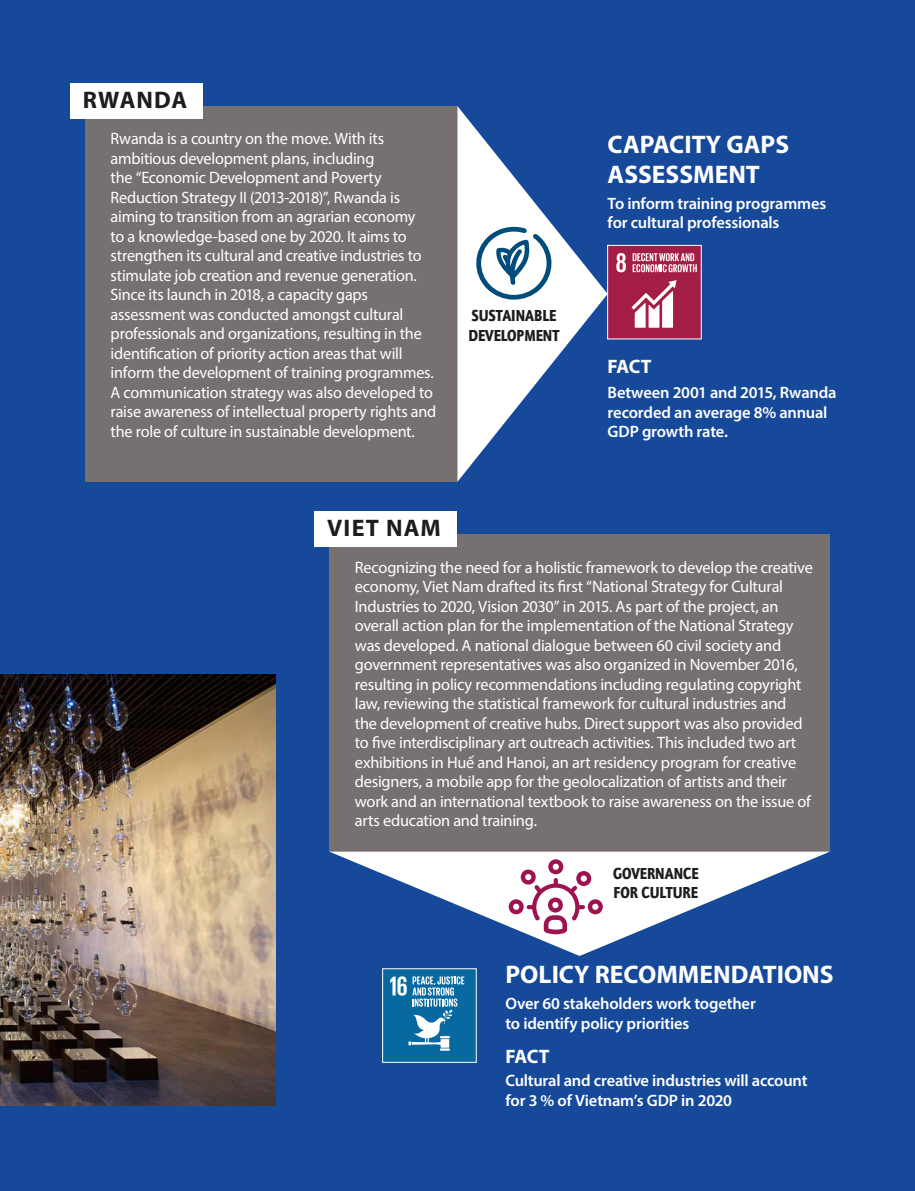
<style>
.page{position:relative;width:915px;height:1191px;background:#fff}
.page>*{position:absolute;margin:0;border:0;box-sizing:border-box;transform-origin:0 0}
.t1{font:700 25.5px/30px "Myriad Pro";color:#fff}
.t2{font:700 24px "Myriad Pro";letter-spacing:.045em;color:#1d1d1b}
.t3{font:700 19.5px "Myriad Pro";letter-spacing:-.025em;color:#fff}
.t4{font:16.5px/19.5px "Myriad Pro";letter-spacing:-.015em;color:#fff}
.t5{font:600 16.5px/19.5px "Myriad Pro";letter-spacing:-.015em;color:#fff}
.t6{font:900 16.5px/19.5px "Quay Sans ITC Std";color:#1d1d1b;scale:.85 1}
</style>
<div class="page">
<div style="left:0;top:0;width:914px;height:1191px;background:#17499a"></div>
<img style="left:0;top:674px;width:275px;height:432px">
<div style="left:85px;top:106px;width:372px;height:376px;background:#767170"></div>
<div style="left:329px;top:534px;width:500px;height:317px;background:#767170"></div>
<div style="left:70px;top:83px;width:132px;height:35px;background:#fff"></div>
<div style="left:314px;top:511px;width:143px;height:35px;background:#fff"></div>
<svg style="left:457px;top:106px;width:150px;height:376px"></svg>
<div style="left:607px;top:245px;width:94px;height:94px;background:#a41d44"></div>
<svg style="left:616px;top:253px;width:9px;height:19px"></svg>
<svg style="left:631px;top:280px;width:45px;height:48px"></svg>
<svg style="left:632px;top:253px;width:64px;height:19px"></svg>
<div style="left:607px;top:245px;width:94px;height:94px;border:1px solid #fff"></div>
<svg style="left:472px;top:224px;width:83px;height:76px;background:#bbcfdb"></svg>
<svg style="left:329px;top:851px;width:500px;height:105px"></svg>
<svg style="left:508px;top:859px;width:94px;height:75px;background:#e5c5d5"></svg>
<div style="left:382px;top:968px;width:94px;height:94px;background:#07699f"></div>
<svg style="left:390px;top:976px;width:74px;height:74px"></svg>
<div style="left:382px;top:968px;width:94px;height:94px;border:1px solid #fff"></div>
<h2 class="t2" style="left:83px;top:84px;width:106px">RWANDA</h2>
<p class="t4" style="left:111px;top:129px;width:327px">Rwanda is a country on the move. With its ambitious development plans, including<br>the “Economic Development and Poverty Reduction Strategy II (2013-2018)”, Rwanda is aiming to transition from an agrarian economy<br>to a knowledge-based one by 2020. It aims to strengthen its cultural and creative industries to stimulate job creation and revenue generation.<br>Since its launch in 2018, a capacity gaps assessment was conducted amongst cultural professionals and organizations, resulting in the identification of priority action areas that will inform the development of training programmes.<br>A communication strategy was also developed to raise awareness of intellectual property rights and the role of culture in sustainable development.</p>
<p class="t6" style="left:468px;top:306px;width:108px">SUSTAINABLE<br>DEVELOPMENT</p>
<h2 class="t2" style="left:327px;top:512px;width:115px">VIET NAM</h2>
<h1 class="t1" style="left:607px;top:128px;width:183px">CAPACITY GAPS<br>ASSESSMENT</h1>
<p class="t5" style="left:607px;top:193px;width:220px">To inform training programmes for cultural professionals</p>
<p class="t3" style="left:607px;top:353px;width:45px">FACT</p>
<p class="t5" style="left:607px;top:383px;width:230px">Between 2001 and 2015, Rwanda recorded an average 8% annual<br>GDP growth rate.</p>
<p class="t4" style="left:355px;top:557px;width:459px">Recognizing the need for a holistic framework to develop the creative economy, Viet Nam drafted its first “National Strategy for Cultural Industries to 2020, Vision 2030” in 2015. As part of the project, an overall action plan for the implementation of the National Strategy was developed. A national dialogue between 60 civil society and government representatives was also organized in November 2016, resulting in policy recommendations including regulating copyright law, reviewing the statistical framework for cultural industries and the development of creative hubs. Direct support was also provided to five interdisciplinary art outreach activities. This included two art exhibitions in Huế and Hanoi, an art residency program for creative designers, a mobile app for the geolocalization of artists and their work and an international textbook to raise awareness on the issue of arts education and training.</p>
<p class="t6" style="left:613px;top:863px;width:102px">GOVERNANCE<br>FOR CULTURE</p>
<h1 class="t1" style="left:505px;top:959px;width:329px">POLICY RECOMMENDATIONS</h1>
<p class="t5" style="left:505px;top:993px;width:252px">Over 60 stakeholders work together to identify policy priorities</p>
<p class="t3" style="left:505px;top:1043px;width:45px">FACT</p>
<p class="t5" style="left:505px;top:1070px;width:303px">Cultural and creative industries will account for 3 % of Vietnam’s GDP in 2020</p>
</div>
